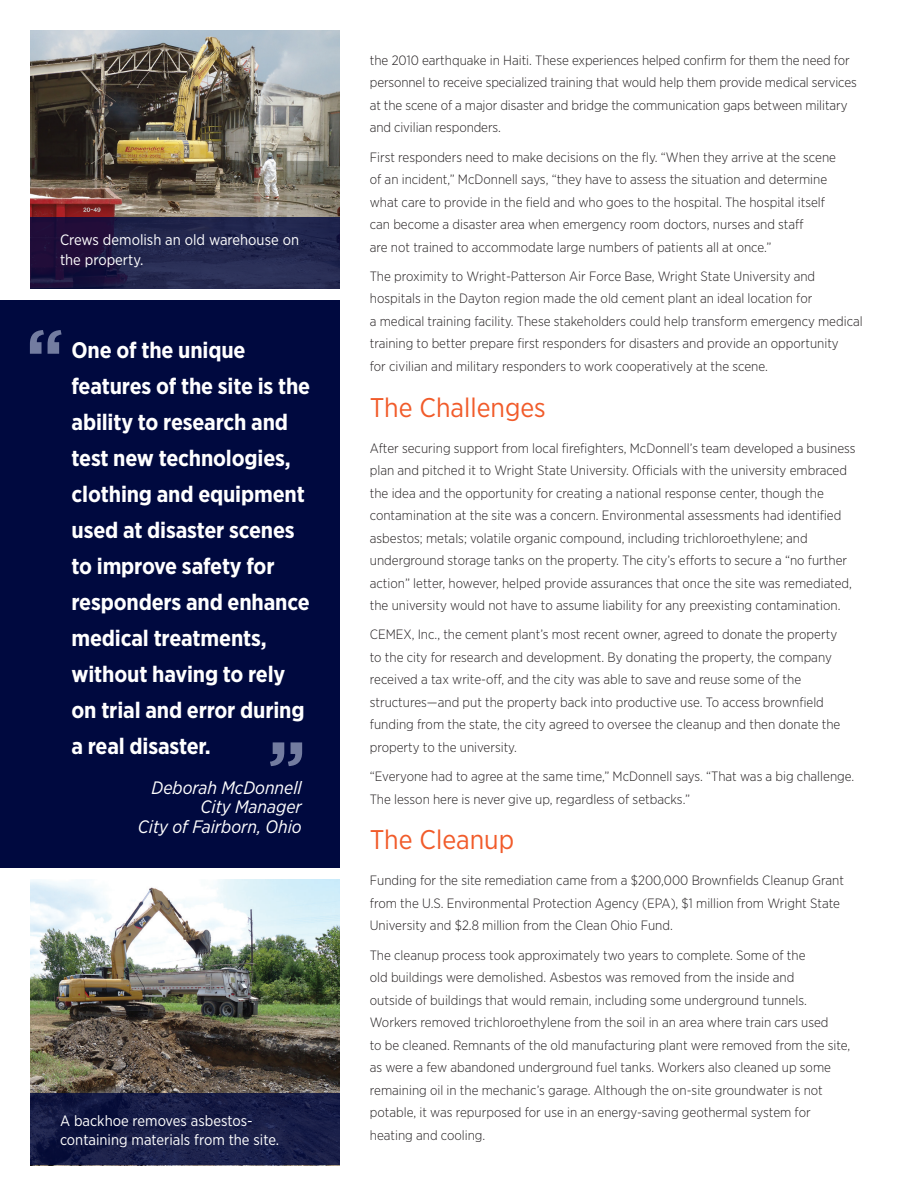
<style>
.page{position:relative;width:918px;height:1188px;background:#fff}
.page>*{position:absolute;margin:0;border:0;box-sizing:border-box;transform-origin:0 0}
.t1{font:700 75px "Gotham Narrow";color:#737ca0}
.t2{font:27px "Gotham Narrow";color:#f15b2a}
.t3{font:700 22.5px/36px "Gotham Narrow";letter-spacing:-.01em;color:#fff}
.t4{font:italic 18px/19.5px "Gotham Narrow";color:#fff;text-align:right}
.t5{font:15px/19.5px "Gotham Narrow";color:#fff}
.t6{font:300 13.5px/22.5px "Gotham Narrow";color:#231f20}
</style>
<div class="page">
<div style="left:0;top:300px;width:340px;height:568px;background:#00093f"></div>
<img style="left:30px;top:30px;width:310px;height:187px">
<svg style="left:30px;top:217px;width:310px;height:71px;fill:#22254c"></svg>
<img style="left:30px;top:880px;width:310px;height:214px">
<svg style="left:30px;top:1094px;width:310px;height:71px;fill:#181e47"></svg>
<p class="t5" style="left:60px;top:230px;width:241px">Crews demolish an old warehouse on the property.</p>
<p class="t1" style="left:26px;top:308px;width:39px">“</p>
<p class="t3" style="left:72px;top:332px;width:240px">One of the unique features of the site is the ability to research and test new technologies, clothing and equipment used at disaster scenes to improve safety for responders and enhance medical treatments, without having to rely on trial and error during a real disaster.</p>
<p class="t1" style="left:268px;top:679px;width:40px">„</p>
<p class="t4" style="left:138px;top:777px;width:165px">Deborah McDonnell<br>City Manager<br>City of Fairborn, Ohio</p>
<p class="t5" style="left:60px;top:1110px;width:221px">A backhoe removes asbestos&shy;containing materials from the site.</p>
<p class="t6" style="left:370px;top:48px;width:489px">the 2010 earthquake in Haiti. These experiences helped confirm for them the need for personnel to receive specialized training that would help them provide medical services at the scene of a major disaster and bridge the communication gaps between military and civilian responders.</p>
<p class="t6" style="left:370px;top:145px;width:468px">First responders need to make decisions on the fly. “When they arrive at the scene of an incident,” McDonnell says, “they have to assess the situation and determine what care to provide in the field and who goes to the hospital. The hospital itself can become a disaster area when emergency room doctors, nurses and staff<br>are not trained to accommodate large numbers of patients all at once.”</p>
<p class="t6" style="left:370px;top:265px;width:494px">The proximity to Wright-Patterson Air Force Base, Wright State University and hospitals in the Dayton region made the old cement plant an ideal location for<br>a medical training facility. These stakeholders could help transform emergency medical training to better prepare first responders for disasters and provide an opportunity<br>for civilian and military responders to work cooperatively at the scene.</p>
<h2 class="t2" style="left:370px;top:390px;width:178px">The Challenges</h2>
<p class="t6" style="left:370px;top:436px;width:487px">After securing support from local firefighters, McDonnell’s team developed a business plan and pitched it to Wright State University. Officials with the university embraced the idea and the opportunity for creating a national response center, though the contamination at the site was a concern. Environmental assessments had identified asbestos; metals; volatile organic compound, including trichloroethylene; and underground storage tanks on the property. The city’s efforts to secure a “no further action” letter, however, helped provide assurances that once the site was remediated, the university would not have to assume liability for any preexisting contamination.</p>
<p class="t6" style="left:370px;top:623px;width:472px">CEMEX, Inc., the cement plant’s most recent owner, agreed to donate the property to the city for research and development. By donating the property, the company received a tax write-off, and the city was able to save and reuse some of the structures—and put the property back into productive use. To access brownfield funding from the state, the city agreed to oversee the cleanup and then donate the property to the university.</p>
<p class="t6" style="left:370px;top:765px;width:486px">“Everyone had to agree at the same time,” McDonnell says. “That was a big challenge.<br>The lesson here is never give up, regardless of setbacks.”</p>
<h2 class="t2" style="left:370px;top:823px;width:146px">The Cleanup</h2>
<p class="t6" style="left:370px;top:869px;width:476px">Funding for the site remediation came from a $200,000 Brownfields Cleanup Grant from the U.S. Environmental Protection Agency (EPA), $1 million from Wright State<br>University and $2.8 million from the Clean Ohio Fund.</p>
<p class="t6" style="left:370px;top:943px;width:482px">The cleanup process took approximately two years to complete. Some of the<br>old buildings were demolished. Asbestos was removed from the inside and<br>outside of buildings that would remain, including some underground tunnels.<br>Workers removed trichloroethylene from the soil in an area where train cars used<br>to be cleaned. Remnants of the old manufacturing plant were removed from the site, as were a few abandoned underground fuel tanks. Workers also cleaned up some remaining oil in the mechanic’s garage. Although the on-site groundwater is not potable, it was repurposed for use in an energy-saving geothermal system for heating and cooling.</p>
</div>
